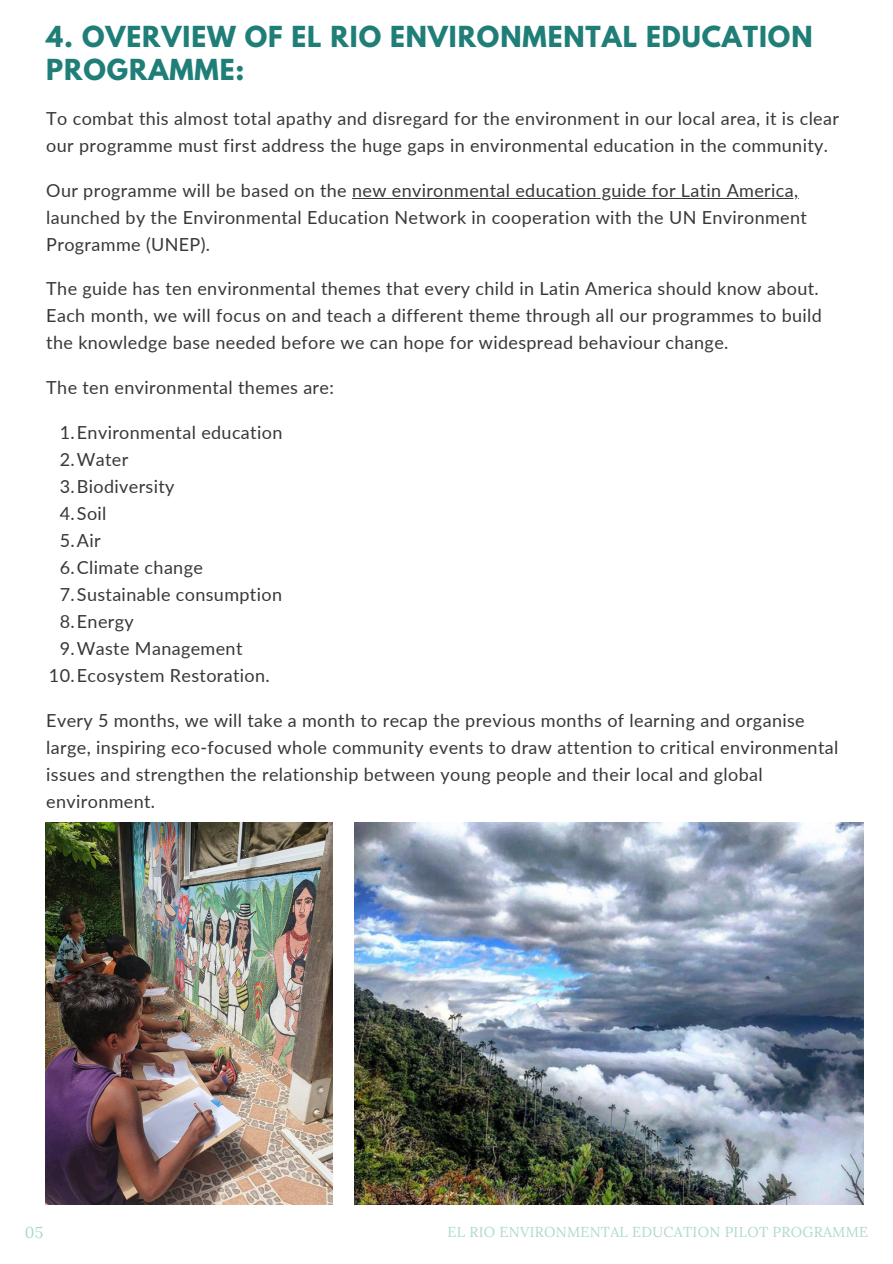
<style>
.page{position:relative;width:893px;height:1264px;background:#fff}
.page>*{position:absolute;margin:0;border:0;box-sizing:border-box;transform-origin:0 0}
.t1{font:700 25.65px/33.2px "League Spartan";letter-spacing:.035em;color:#1f7e77}
.t2{font:18px/27px "Lato";letter-spacing:.02em;color:#383838}
.t3{font:15.75px "Lora";color:#add9d2}
.t4{font:14.4px "Lora";letter-spacing:.02em;color:#add9d2}
</style>
<div class="page">
<img style="left:46px;top:822px;width:286px;height:382px">
<img style="left:354px;top:822px;width:509px;height:382px">
<hr style="left:352px;top:197px;width:446px;height:1px;background:#383838">
<p class="t1" style="left:46px;top:23px;width:767px">4. OVERVIEW OF EL RIO ENVIRONMENTAL EDUCATION<br>PROGRAMME:</p>
<p class="t2" style="left:46px;top:104px;width:794px">To combat this almost total apathy and disregard for the environment in our local area, it is clear our programme must first address the huge gaps in environmental education in the community.</p>
<p class="t2" style="left:46px;top:176px;width:762px">Our programme will be based on the new environmental education guide for Latin America, launched by the Environmental Education Network in cooperation with the UN Environment<br>Programme (UNEP).</p>
<p class="t2" style="left:46px;top:275px;width:777px">The guide has ten environmental themes that every child in Latin America should know about.<br>Each month, we will focus on and teach a different theme through all our programmes to build the knowledge base needed before we can hope for widespread behaviour change.</p>
<p class="t2" style="left:46px;top:374px;width:289px">The ten environmental themes are:</p>
<p class="t2" style="left:60px;top:419px;width:224px">1.Environmental education</p>
<p class="t2" style="left:60px;top:446px;width:70px">2.Water</p>
<p class="t2" style="left:60px;top:473px;width:116px">3.Biodiversity</p>
<p class="t2" style="left:60px;top:500px;width:48px">4.Soil</p>
<p class="t2" style="left:60px;top:527px;width:42px">5.Air</p>
<p class="t2" style="left:60px;top:554px;width:145px">6.Climate change</p>
<p class="t2" style="left:60px;top:581px;width:224px">7.Sustainable consumption</p>
<p class="t2" style="left:60px;top:608px;width:76px">8.Energy</p>
<p class="t2" style="left:60px;top:635px;width:184px">9.Waste Management</p>
<p class="t2" style="left:49px;top:662px;width:222px">10.Ecosystem Restoration.</p>
<p class="t2" style="left:46px;top:707px;width:793px">Every 5 months, we will take a month to recap the previous months of learning and organise large, inspiring eco-focused whole community events to draw attention to critical environmental issues and strengthen the relationship between young people and their local and global environment.</p>
<p class="t3" style="left:25px;top:1222px;width:20px">05</p>
<p class="t4" style="left:447px;top:1222px;width:422px">EL RIO ENVIRONMENTAL EDUCATION PILOT PROGRAMME</p>
</div>
